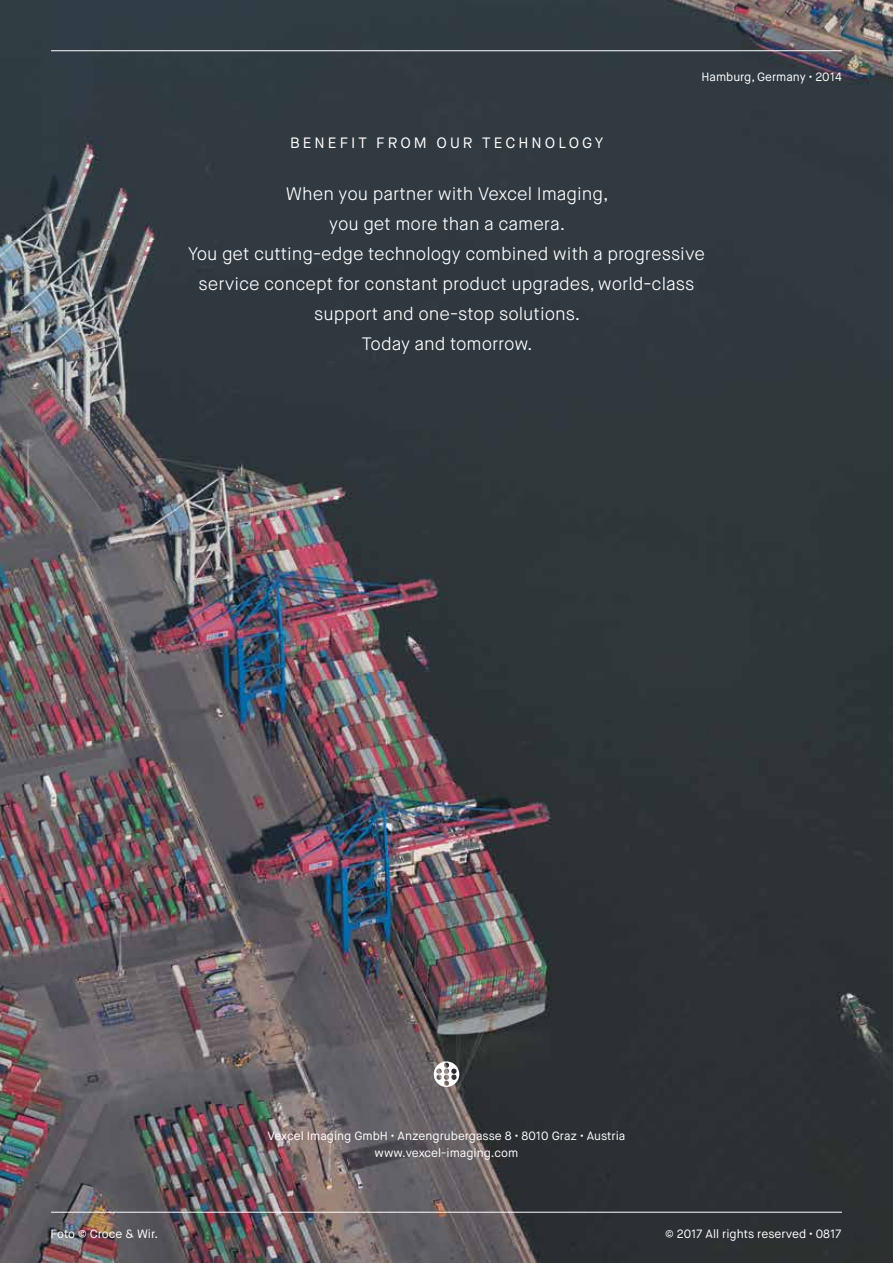
<style>
.page{position:relative;width:893px;height:1263px;background:#fff}
.page>*{position:absolute;margin:0;border:0;box-sizing:border-box;transform-origin:0 0}
.t1{font:300 18px/30px "Maison Neue";color:#fff;text-align:center}
.t2{font:15px "Maison Neue";letter-spacing:.2em;color:#fff}
.t3{font:12px/16.5px "Maison Neue";color:#fff;text-align:center}
</style>
<div class="page">
<img style="left:0;top:0;width:893px;height:1263px">
<svg style="left:434px;top:1061px;width:25px;height:26px"></svg>
<hr style="left:51px;top:1212px;width:791px;height:1px;background:#fff">
<hr style="left:51px;top:50px;width:791px;height:1px;background:#fff">
<p class="t3" style="left:701px;top:69px;width:142px">Hamburg, Germany • 2014</p>
<p class="t2" style="left:290px;top:133px;width:315px">BENEFIT FROM OUR TECHNOLOGY</p>
<p class="t1" style="left:188px;top:178px;width:518px">When you partner with Vexcel Imaging,<br>you get more than a camera.<br>You get cutting-edge technology combined with a progressive service concept for constant product upgrades, world-class support and one-stop solutions.<br>Today and tomorrow.</p>
<p class="t3" style="left:268px;top:1128px;width:359px">Vexcel Imaging GmbH • Anzengrubergasse 8 • 8010 Graz • Austria www.vexcel-imaging.com</p>
<p class="t3" style="left:51px;top:1226px;width:109px">Foto © Croce &amp; Wir.</p>
<p class="t3" style="left:665px;top:1226px;width:178px">© 2017 All rights reserved • 0817</p>
</div>
